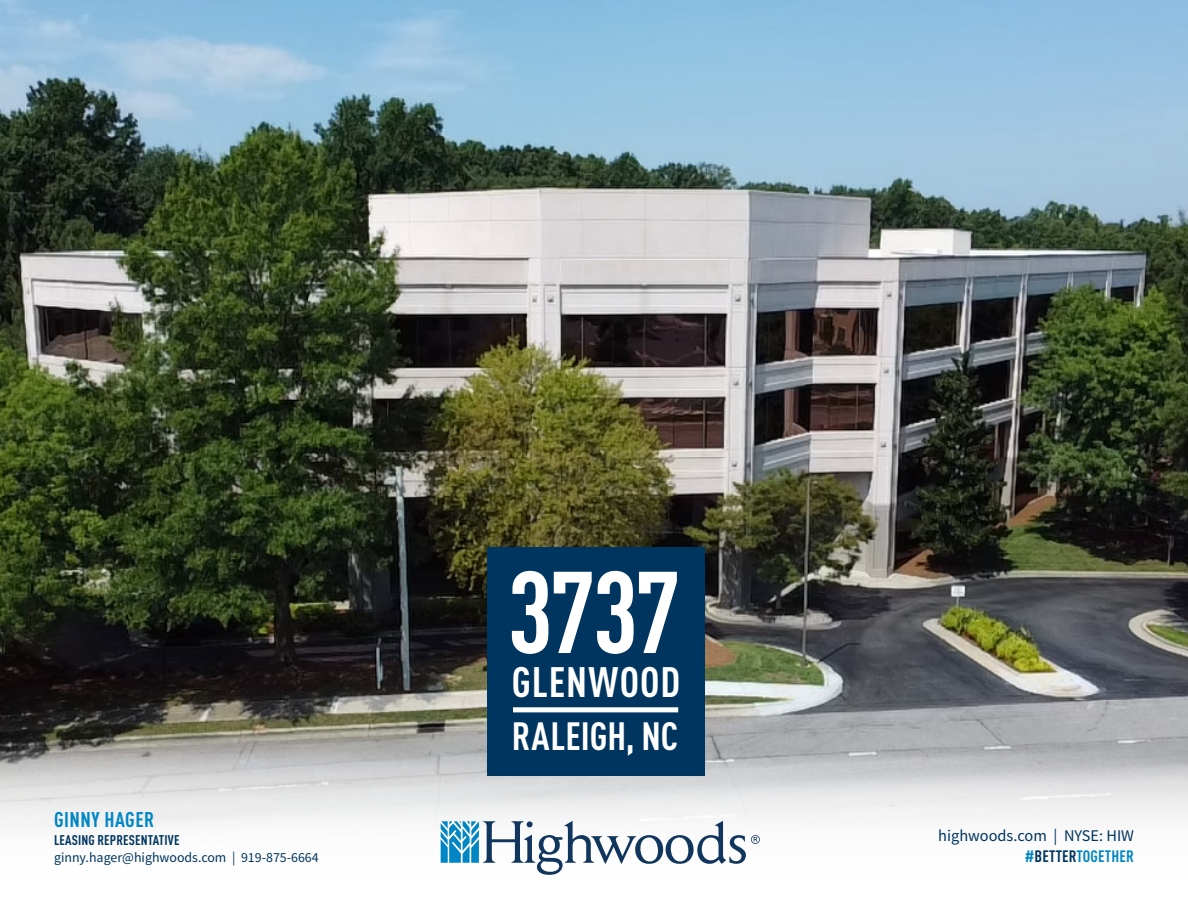
<style>
.page{position:relative;width:1188px;height:918px;background:#fff}
.page>*{position:absolute;margin:0;border:0;box-sizing:border-box;transform-origin:0 0}
.t1{font:700 condensed 114.15px "DIN Pro";color:#fff}
.t2{font:700 condensed 42px "DIN Pro";letter-spacing:.025em;color:#fff}
.t3{font:700 condensed 38.85px "DIN Pro";color:#fff}
.t4{font:700 condensed 21px "DIN Pro";letter-spacing:.025em;color:#0086c3}
.t5{font:16.35px "Source Sans Pro";color:#00355f}
.t6{font:700 condensed 16.35px "DIN Pro";letter-spacing:.01em;color:#0086c3}
.t7{font:13.95px "Source Sans Pro";color:#00355f}
.t8{font:700 condensed 13.95px "DIN Pro";letter-spacing:.01em;color:#00355f}
.s1{color:#00355f}
</style>
<div class="page">
<img style="left:0;top:0;width:1188px;height:751px">
<svg style="left:0;top:751px;width:1188px;height:112px"></svg>
<div style="left:487px;top:547px;width:217px;height:228px;background:#00355f"></div>
<div style="left:513px;top:707px;width:165px;height:5px;background:#fff"></div>
<svg style="left:441px;top:821px;width:319px;height:54px"></svg>
<p class="t4" style="left:54px;top:804px;width:102px">GINNY HAGER</p>
<p class="t8" style="left:54px;top:830px;width:127px">LEASING REPRESENTATIVE</p>
<p class="t7" style="left:54px;top:849px;width:266px">ginny.hager@highwoods.com | 919-875-6664</p>
<p class="t1" style="left:507px;top:529px;width:175px">3737</p>
<p class="t2" style="left:512px;top:652px;width:170px">GLENWOOD</p>
<p class="t3" style="left:512px;top:708px;width:168px">RALEIGH, NC</p>
<p class="t5" style="left:938px;top:826px;width:197px">highwoods.com | NYSE: HIW</p>
<p class="t6" style="left:1025px;top:845px;width:111px">#<span class="s1">BETTER</span>TOGETHER</p>
</div>
